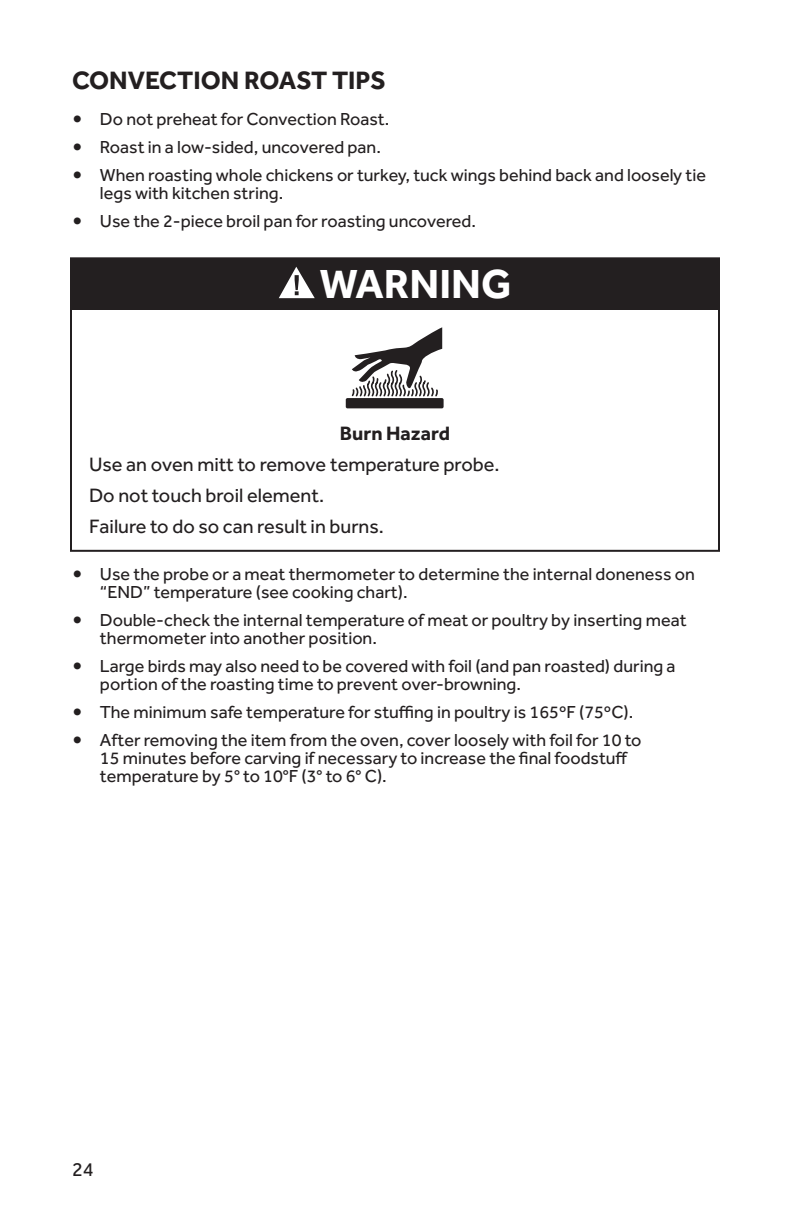
<style>
.page{position:relative;width:792px;height:1224px;background:#fff}
.page>*{position:absolute;margin:0;border:0;box-sizing:border-box;transform-origin:0 0}
.t1{font:700 42px "Effra";color:#fff}
.t2{font:700 26px "Effra";color:#231f20}
.t3{font:20px/31px "Effra";color:#231f20}
.t4{font:700 20px "Effra";color:#231f20}
.t5{font:18px/18px "Effra";color:#231f20}
.s1{font-weight:700;font-size:24px}
</style>
<div class="page">
<div style="left:70px;top:257px;width:650px;height:295px;border:2px solid #231f20"></div>
<div style="left:71px;top:258px;width:648px;height:52px;background:#231f20"></div>
<svg style="left:279px;top:267px;width:36px;height:31px"></svg>
<div style="left:346px;top:398px;width:98px;height:10px;background:#231f20;border-radius:2px"></div>
<svg style="left:351px;top:327px;width:91px;height:70px"></svg>
<h2 class="t2" style="left:72px;top:65px;width:316px">CONVECTION ROAST TIPS</h2>
<p class="t5" style="left:72px;top:110px;width:319px"><span class="s1">•</span> Do not preheat for Convection Roast.</p>
<p class="t5" style="left:72px;top:138px;width:310px"><span class="s1">•</span> Roast in a low-sided, uncovered pan.</p>
<p class="t5" style="left:100px;top:166px;width:608px;text-indent:-28px"><span class="s1">•</span> When roasting whole chickens or turkey, tuck wings behind back and loosely tie legs with kitchen string.</p>
<p class="t5" style="left:72px;top:212px;width:406px"><span class="s1">•</span> Use the 2-piece broil pan for roasting uncovered.</p>
<h1 class="t1" style="left:320px;top:258px;width:193px">WARNING</h1>
<p class="t4" style="left:340px;top:421px;width:112px">Burn Hazard</p>
<p class="t3" style="left:89px;top:448px;width:412px">Use an oven mitt to remove temperature probe.<br>Do not touch broil element.<br>Failure to do so can result in burns.</p>
<p class="t5" style="left:100px;top:565px;width:596px;text-indent:-28px"><span class="s1">•</span> Use the probe or a meat thermometer to determine the internal doneness on “END” temperature (see cooking chart).</p>
<p class="t5" style="left:100px;top:611px;width:588px;text-indent:-28px"><span class="s1">•</span> Double-check the internal temperature of meat or poultry by inserting meat thermometer into another position.</p>
<p class="t5" style="left:100px;top:657px;width:577px;text-indent:-28px"><span class="s1">•</span> Large birds may also need to be covered with foil (and pan roasted) during a portion of the roasting time to prevent over-browning.</p>
<p class="t5" style="left:72px;top:703px;width:563px"><span class="s1">•</span> The minimum safe temperature for stuffing in poultry is 165ºF (75ºC).</p>
<p class="t5" style="left:100px;top:731px;width:543px;text-indent:-28px"><span class="s1">•</span> After removing the item from the oven, cover loosely with foil for 10 to<br>15 minutes before carving if necessary to increase the final foodstuff temperature by 5° to 10°F (3° to 6° C).</p>
<p class="t3" style="left:72px;top:1153px;width:23px">24</p>
</div>
